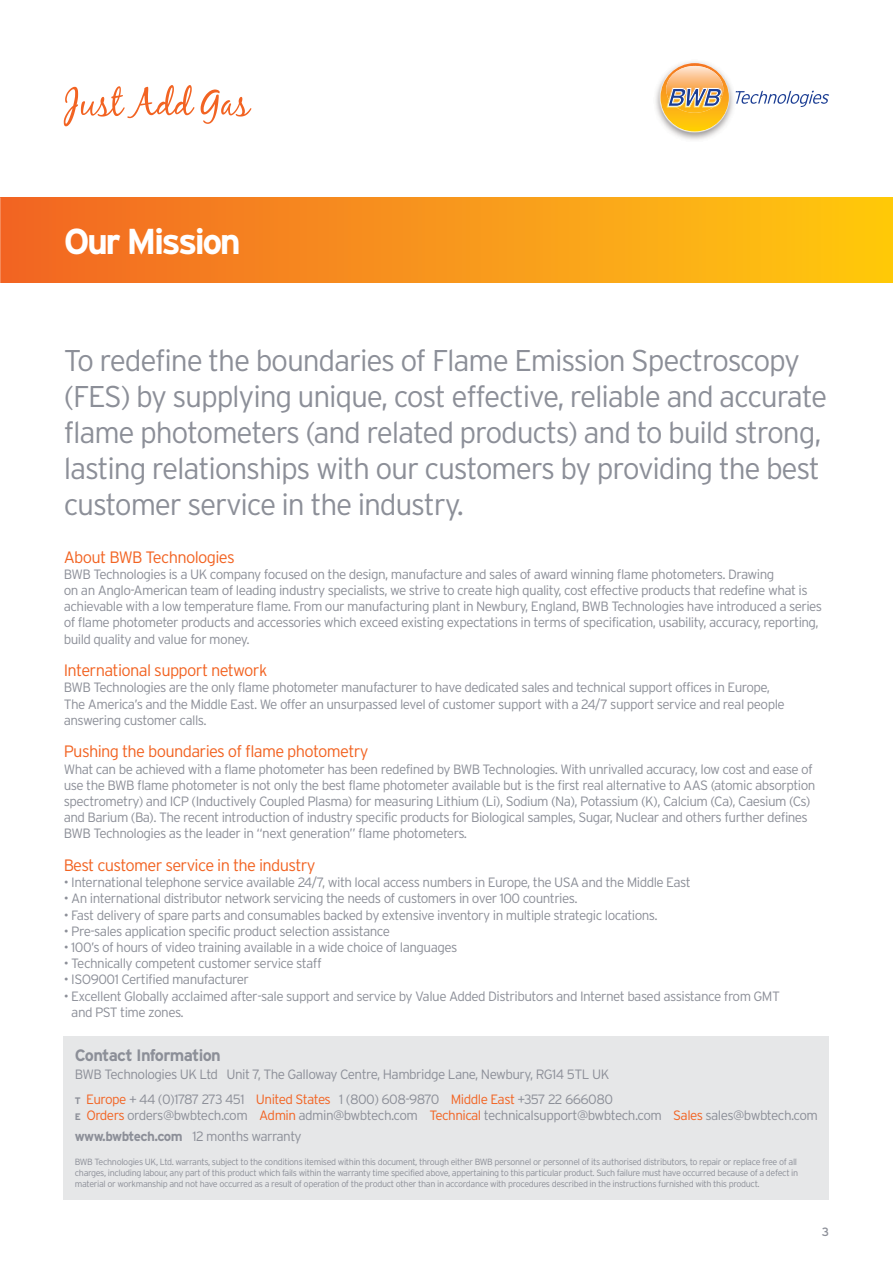
<style>
.page{position:relative;width:893px;height:1263px;background:#fff}
.page>*{position:absolute;margin:0;border:0;box-sizing:border-box;transform-origin:0 0}
.t1{font:700 36px "Interstate";letter-spacing:-.07em;color:#fff}
.t2{font:300 30px/36px "Interstate";letter-spacing:-.04em;color:#8c8f98}
.t3{font:300 16.5px "Interstate";letter-spacing:-.04em;color:#f26322}
.t4{font:700 16.5px "Interstate";letter-spacing:-.04em;color:#8c8f98}
.t5{font:300 13.5px/16.2px "Interstate";letter-spacing:-.04em;color:#8c8f98}
.t6{font:12px "Interstate";color:#8c8f98}
.t7{font:300 9px/10.8px "Interstate";letter-spacing:-.04em;color:#8c8f98}
.s1{font-weight:700;font-size:9.45px}
.s2{color:#f26322}
.s3{font-weight:700}
</style>
<div class="page">
<div style="left:0;top:198px;width:893px;height:85px;background:linear-gradient(to right,#f16426,#ffc90f)"></div>
<svg style="left:64px;top:85px;width:187px;height:41px"></svg>
<img style="left:655px;top:61px;width:81px;height:79px">
<svg style="left:736px;top:91px;width:93px;height:16px"></svg>
<svg style="left:660px;top:63px;width:69px;height:69px"></svg>
<img style="left:0;top:198px;width:1px;height:282px">
<div style="left:64px;top:1036px;width:765px;height:163px;background:#e6e7e8"></div>
<h1 class="t1" style="left:64px;top:221px;width:179px">Our Mission</h1>
<p class="t2" style="left:64px;top:342px;width:765px">To redefine the boundaries of Flame Emission Spectroscopy (FES) by supplying unique, cost effective, reliable and accurate flame photometers (and related products) and to build strong, lasting relationships with our customers by providing the best customer service in the industry.</p>
<p class="t3" style="left:64px;top:547px;width:172px">About BWB Technologies</p>
<p class="t5" style="left:64px;top:566px;width:760px">BWB Technologies is a UK company focused on the design, manufacture and sales of award winning flame photometers. Drawing<br>on an Anglo-American team of leading industry specialists, we strive to create high quality, cost effective products that redefine what is achievable with a low temperature flame. From our manufacturing plant in Newbury, England, BWB Technologies have introduced a series of flame photometer products and accessories which exceed existing expectations in terms of specification, usability, accuracy, reporting, build quality and value for money.</p>
<p class="t3" style="left:64px;top:661px;width:205px">International support network</p>
<p class="t5" style="left:64px;top:679px;width:722px">BWB Technologies are the only flame photometer manufacturer to have dedicated sales and technical support offices in Europe,<br>The America’s and the Middle East. We offer an unsurpassed level of customer support with a 24/7 support service and real people answering customer calls.</p>
<p class="t3" style="left:64px;top:742px;width:306px">Pushing the boundaries of flame photometry</p>
<p class="t5" style="left:64px;top:760px;width:753px">What can be achieved with a flame photometer has been redefined by BWB Technologies. With unrivalled accuracy, low cost and ease of use the BWB flame photometer is not only the best flame photometer available but is the first real alternative to AAS (atomic absorption spectrometry) and ICP (Inductively Coupled Plasma) for measuring Lithium (Li), Sodium (Na), Potassium (K), Calcium (Ca), Caesium (Cs) and Barium (Ba). The recent introduction of industry specific products for Biological samples, Sugar, Nuclear and others further defines BWB Technologies as the leader in “next generation” flame photometers.</p>
<p class="t3" style="left:64px;top:856px;width:253px">Best customer service in the industry</p>
<p class="t5" style="left:64px;top:874px;width:629px">• International telephone service available 24/7, with local access numbers in Europe, the USA and the Middle East</p>
<p class="t5" style="left:64px;top:890px;width:515px">• An international distributor network servicing the needs of customers in over 100 countries.</p>
<p class="t5" style="left:64px;top:906px;width:595px">• Fast delivery of spare parts and consumables backed by extensive inventory in multiple strategic locations.</p>
<p class="t5" style="left:64px;top:923px;width:328px">• Pre-sales application specific product selection assistance</p>
<p class="t5" style="left:64px;top:939px;width:395px">• 100’s of hours of video training available in a wide choice of languages</p>
<p class="t5" style="left:64px;top:955px;width:259px">• Technically competent customer service staff</p>
<p class="t5" style="left:64px;top:971px;width:187px">• ISO9001 Certified manufacturer</p>
<p class="t5" style="left:71px;top:987px;width:710px;text-indent:-7px">• Excellent Globally acclaimed after-sale support and service by Value Added Distributors and Internet based assistance from GMT and PST time zones.</p>
<p class="t4" style="left:75px;top:1046px;width:148px">Contact Information</p>
<p class="t5" style="left:75px;top:1062px;width:540px;line-height:24.8px">BWB Technologies UK Ltd Unit 7, The Galloway Centre, Hambridge Lane, Newbury, RG14 5TL UK <span class="s1">t</span> <span class="s2">Europe</span> + 44 (0)1787 273 451 <span class="s2">United States</span> 1 (800) 608-9870 <span class="s2">Middle East</span> +357 22 666080</p>
<p class="t5" style="left:75px;top:1105px;width:745px;line-height:20.4px"><span class="s1">e</span> <span class="s2">Orders</span> orders@bwbtech.com <span class="s2">Admin</span> admin@bwbtech.com <span class="s2">Technical</span> technicalsupport@bwbtech.com <span class="s2">Sales</span> sales@bwbtech.com <span class="s3">www.bwbtech.com</span> 12 months warranty</p>
<p class="t7" style="left:75px;top:1157px;width:725px">BWB Technologies UK, Ltd. warrants, subject to the conditions itemised within this document, through either BWB personnel or personnel of its authorised distributors, to repair or replace free of all charges, including labour, any part of this product which fails within the warranty time specified above, appertaining to this particular product. Such failure must have occurred because of a defect in material or workmanship and not have occurred as a result of operation of the product other than in accordance with procedures described in the instructions furnished with this product.</p>
<p class="t6" style="left:822px;top:1225px;width:9px">3</p>
</div>
